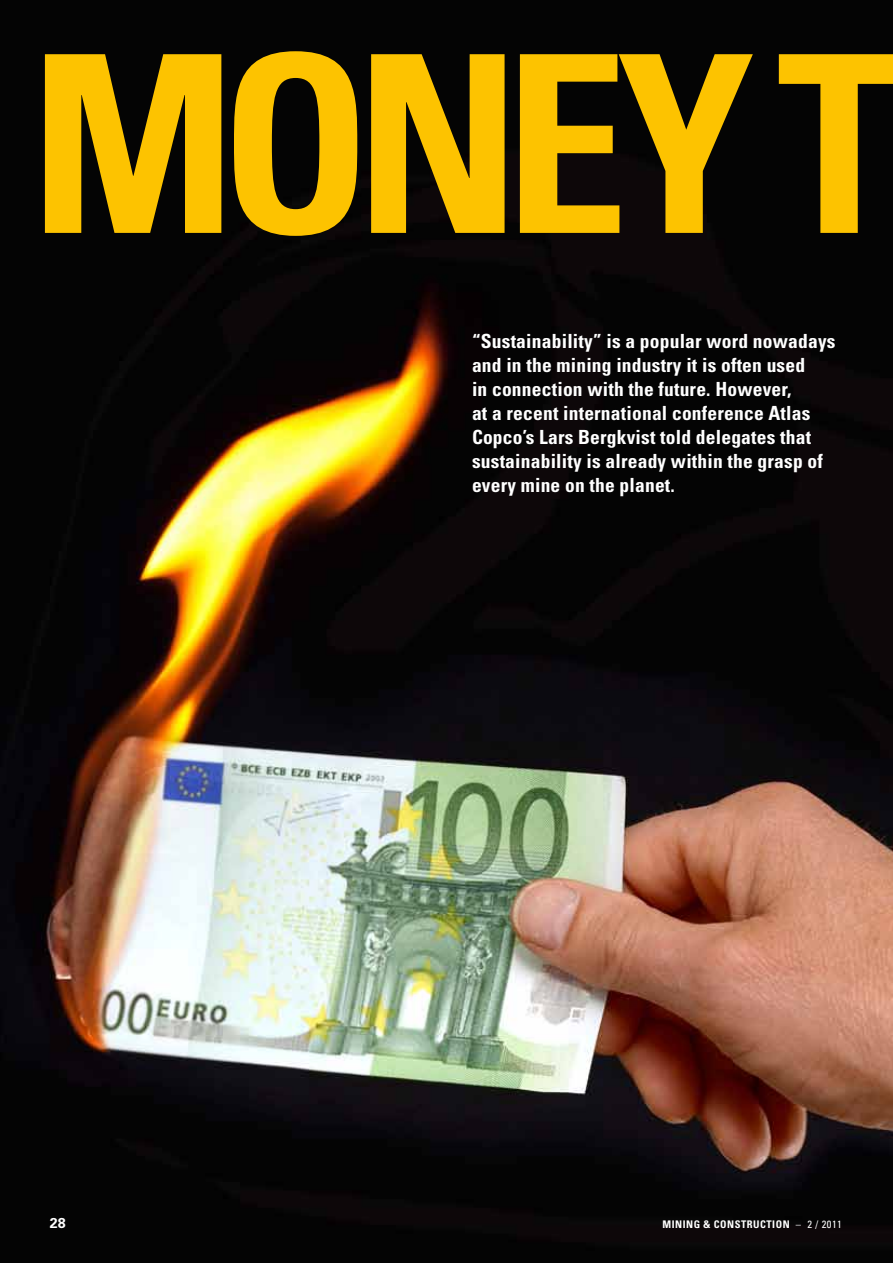
<style>
.page{position:relative;width:893px;height:1263px;background:#fff}
.page>*{position:absolute;margin:0;border:0;box-sizing:border-box;transform-origin:0 0}
.t1{font:700 condensed 247.5px "Univers";letter-spacing:-.055em;color:#fdc300}
.t2{font:700 condensed 19.5px/24px "Univers";letter-spacing:.01em;color:#fff}
.t3{font:700 14.25px "Univers";color:#fff}
.t4{font:700 condensed 10.5px "Univers";letter-spacing:.05em;color:#fff}
.s1{font-weight:400}
</style>
<div class="page">
<img style="left:0;top:0;width:893px;height:1263px">
<h1 class="t1" style="left:30px;top:-7px;width:872px">monEY t</h1>
<p class="t2" style="left:472px;top:329px;width:365px">“Sustainability” is a popular word nowadays and in the mining industry it is often used<br>in connection with the future. However,<br>at a recent international conference Atlas Copco’s Lars Bergkvist told delegates that sustainability is already within the grasp of every mine on the planet.</p>
<p class="t3" style="left:50px;top:1214px;width:17px">28</p>
<p class="t4" style="left:662px;top:1218px;width:181px">Mining &amp; Construction <span class="s1">– 2 / 2011</span></p>
</div>
